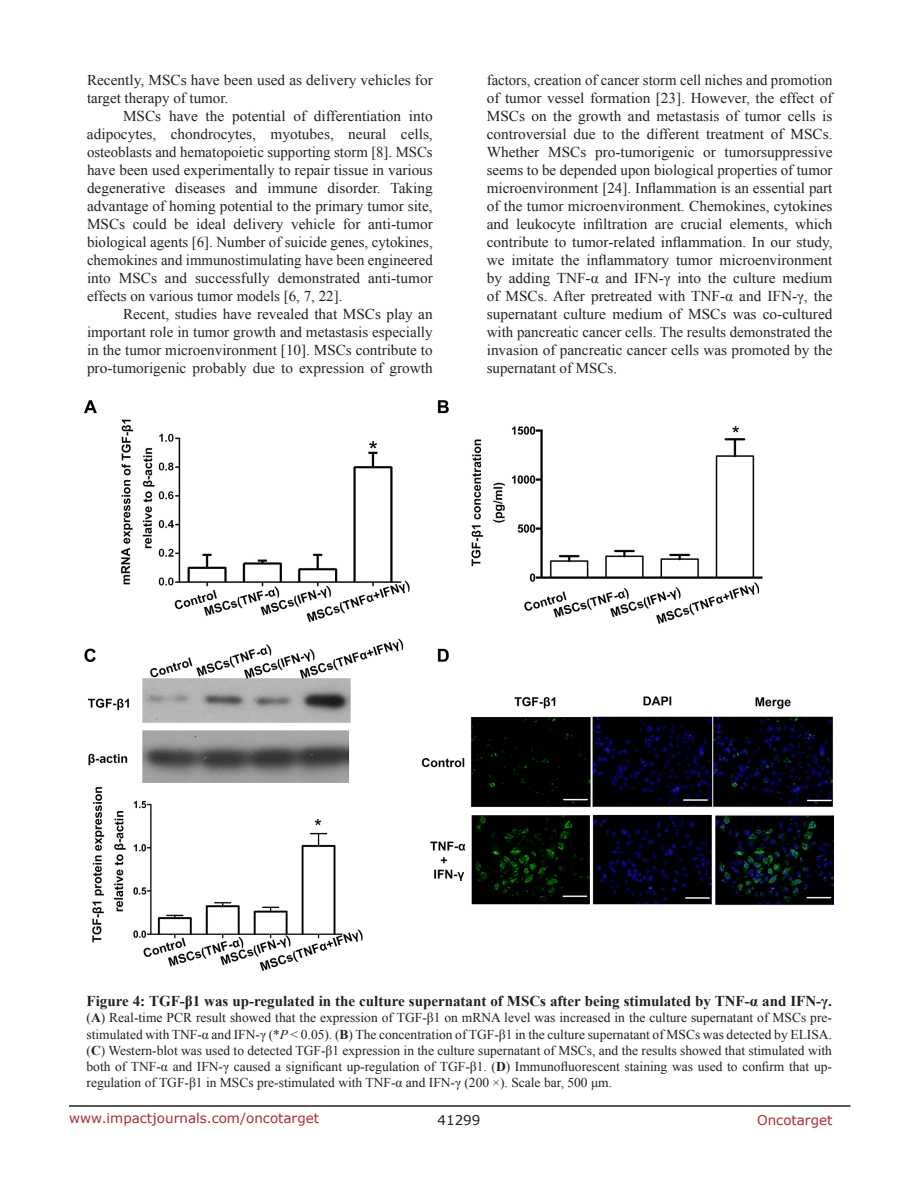
<style>
.page{position:relative;width:918px;height:1188px;background:#fff}
.page>*{position:absolute;margin:0;border:0;box-sizing:border-box;transform-origin:0 0}
.t1{font:15px/18px "Times New Roman";color:#231f20;text-align:justify}
.t2{font:700 15px "Times New Roman";color:#231f20}
.t3{font:13.5px/16.2px "Times New Roman";color:#231f20;text-align:justify}
.t4{font:13.5px "Verdana";color:#ac2b31}
.t5{font:13.5px "Verdana";color:#231f20}
.s1{font-weight:700}
.s2{font-style:italic}
</style>
<div class="page">
<hr style="left:69px;top:1105px;width:781px;height:2px;background:#231f20">
<img style="left:85px;top:400px;width:749px;height:571px">
<p class="t1" style="left:87px;top:71px;width:347px">Recently, MSCs have been used as delivery vehicles for target therapy of tumor.</p>
<p class="t1" style="left:87px;top:107px;width:347px;text-indent:36px">MSCs have the potential of differentiation into adipocytes, chondrocytes, myotubes, neural cells, osteoblasts and hematopoietic supporting storm [8]. MSCs have been used experimentally to repair tissue in various degenerative diseases and immune disorder. Taking advantage of homing potential to the primary tumor site, MSCs could be ideal delivery vehicle for anti-tumor biological agents [6]. Number of suicide genes, cytokines, chemokines and immunostimulating have been engineered into MSCs and successfully demonstrated anti-tumor effects on various tumor models [6, 7, 22].</p>
<p class="t1" style="left:87px;top:305px;width:347px;text-indent:36px">Recent, studies have revealed that MSCs play an important role in tumor growth and metastasis especially in the tumor microenvironment [10]. MSCs contribute to pro-tumorigenic probably due to expression of growth</p>
<p class="t1" style="left:487px;top:71px;width:347px">factors, creation of cancer storm cell niches and promotion of tumor vessel formation [23]. However, the effect of MSCs on the growth and metastasis of tumor cells is controversial due to the different treatment of MSCs.<br>Whether MSCs pro-tumorigenic or tumorsuppressive seems to be depended upon biological properties of tumor microenvironment [24]. Inflammation is an essential part of the tumor microenvironment. Chemokines, cytokines and leukocyte infiltration are crucial elements, which contribute to tumor-related inflammation. In our study, we imitate the inflammatory tumor microenvironment by adding TNF-α and IFN-γ into the culture medium of MSCs. After pretreated with TNF-α and IFN-γ, the supernatant culture medium of MSCs was co-cultured with pancreatic cancer cells. The results demonstrated the invasion of pancreatic cancer cells was promoted by the supernatant of MSCs.</p>
<p class="t2" style="left:87px;top:991px;width:747px">Figure 4: TGF-β1 was up-regulated in the culture supernatant of MSCs after being stimulated by TNF-α and IFN-γ.</p>
<p class="t3" style="left:87px;top:1010px;width:747px">(<span class="s1">A</span>) Real-time PCR result showed that the expression of TGF-β1 on mRNA level was increased in the culture supernatant of MSCs pre&shy;stimulated with TNF-α and IFN-γ (*<span class="s2">P</span> &lt; 0.05). (<span class="s1">B</span>) The concentration of TGF-β1 in the culture supernatant of MSCs was detected by ELISA. (<span class="s1">C</span>) Western-blot was used to detected TGF-β1 expression in the culture supernatant of MSCs, and the results showed that stimulated with both of TNF-α and IFN-γ caused a significant up-regulation of TGF-β1. (<span class="s1">D</span>) Immunofluorescent staining was used to confirm that up&shy;regulation of TGF-β1 in MSCs pre-stimulated with TNF-α and IFN-γ (200 ×). Scale bar, 500 μm.</p>
<p class="t4" style="left:69px;top:1109px;width:252px">www.impactjournals.com/oncotarget</p>
<p class="t5" style="left:438px;top:1111px;width:44px">41299</p>
<p class="t4" style="left:757px;top:1111px;width:77px">Oncotarget</p>
</div>
